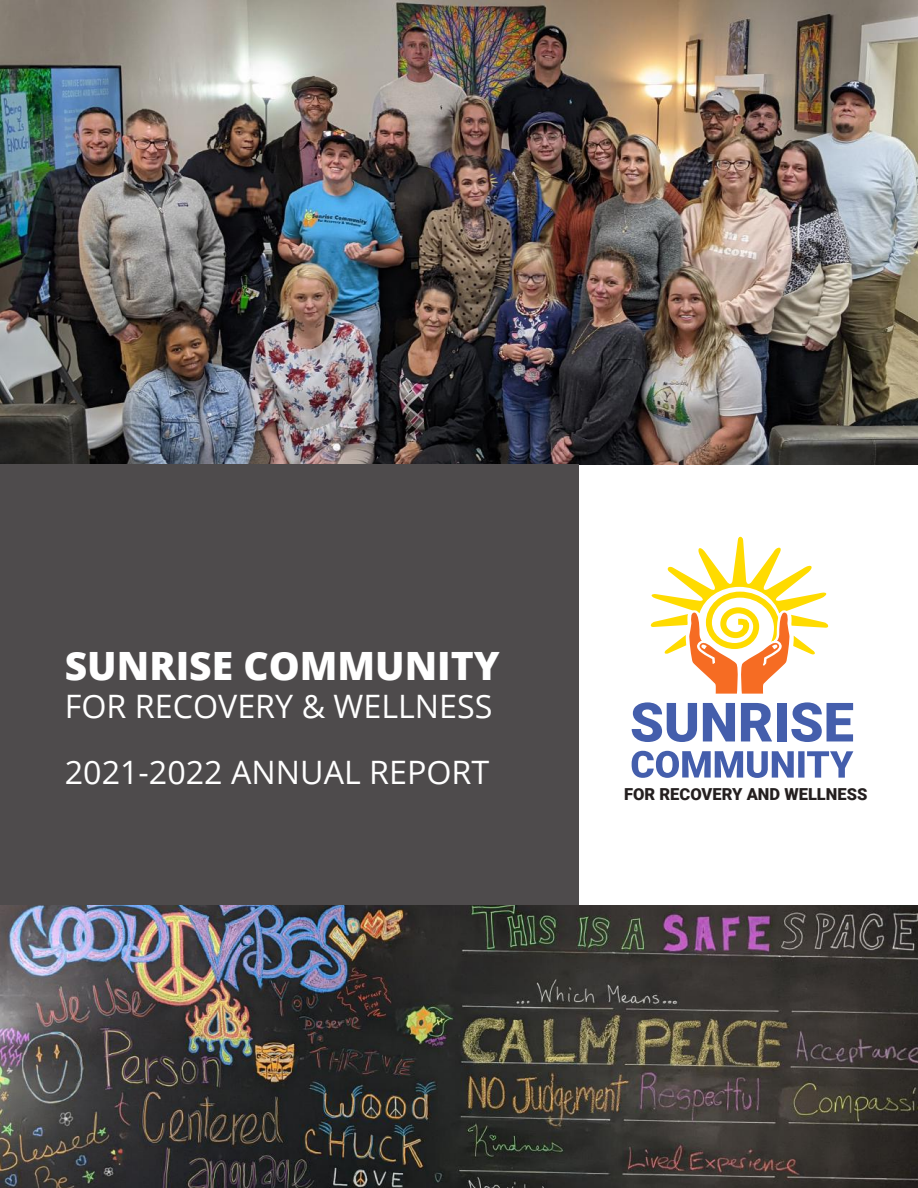
<style>
.page{position:relative;width:918px;height:1188px;background:#fff}
.page>*{position:absolute;margin:0;border:0;box-sizing:border-box;transform-origin:0 0}
.t1{font:800 39px "Open Sans";color:#fff}
.t2{font:32.25px/65.7px "Open Sans";color:#fff}
.t3{font:900 16.5px "Roboto";color:#241f1f}
</style>
<div class="page">
<img style="left:0;top:0;width:918px;height:464px">
<div style="left:0;top:464px;width:579px;height:441px;background:#4e4b4c"></div>
<img style="left:0;top:905px;width:918px;height:283px">
<svg style="left:632px;top:751px;width:162px;height:27px"></svg>
<div style="left:798px;top:751px;width:7px;height:27px;background:#445eac"></div>
<svg style="left:807px;top:751px;width:46px;height:27px"></svg>
<svg style="left:632px;top:536px;width:221px;height:206px"></svg>
<p class="t1" style="left:65px;top:636px;width:436px">SUNRISE COMMUNITY</p>
<p class="t2" style="left:65px;top:673px;width:429px">FOR RECOVERY &amp; WELLNESS<br>2021-2022 ANNUAL REPORT</p>
<p class="t3" style="left:624px;top:782px;width:245px">FOR RECOVERY AND WELLNESS</p>
</div>
